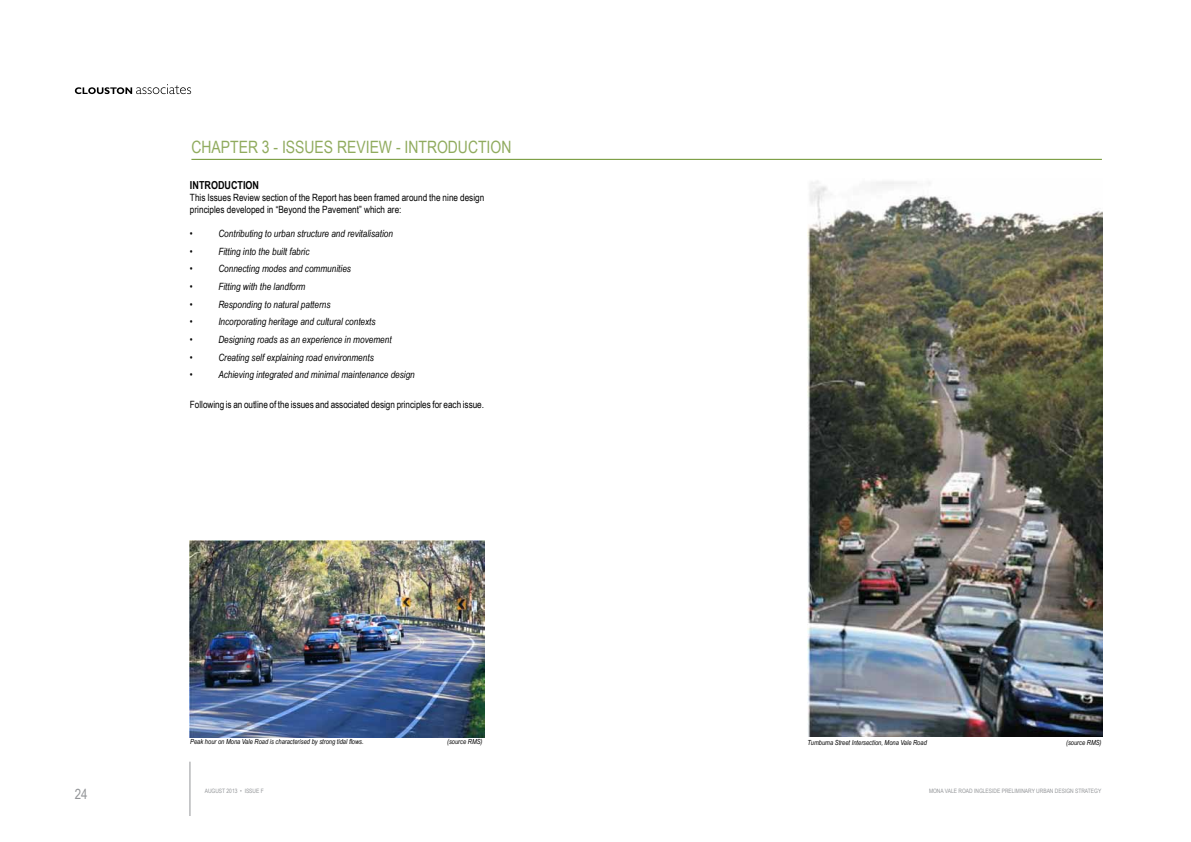
<style>
.page{position:relative;width:1191px;height:842px;background:#fff}
.page>*{position:absolute;margin:0;border:0;box-sizing:border-box;transform-origin:0 0}
.t1{font:17px "Arial Narrow";color:#90ab5e}
.t2{font:14px "Arial Narrow";color:#939598}
.t3{font:700 11px "Arial Narrow";color:#000}
.t4{font:italic 10px "Arial Narrow";color:#000}
.t5{font:10px/12px "Arial Narrow";color:#000}
.t6{font:italic 7px "Arial Narrow";color:#000}
.t7{font:6px "Arial Narrow";color:#939598}
</style>
<div class="page">
<hr style="left:190px;top:762px;width:1px;height:54px;background:#939598">
<svg style="left:75px;top:84px;width:116px;height:10px"></svg>
<hr style="left:191px;top:159px;width:911px;height:1px;background:#699028">
<img style="left:190px;top:541px;width:294px;height:196px">
<img style="left:807px;top:181px;width:295px;height:556px">
<h1 class="t1" style="left:191px;top:134px;width:31px">chapter</h1>
<h1 class="t1" style="left:262px;top:134px;width:30px">3 - issues</h1>
<h1 class="t1" style="left:337px;top:134px;width:10px">review</h1>
<h1 class="t1" style="left:396px;top:134px;width:19px">- introduction</h1>
<p class="t3" style="left:190px;top:177px;width:71px">INTRODUCTION</p>
<p class="t5" style="left:190px;top:191px;width:296px">This Issues Review section of the Report has been framed around the nine design principles developed in “Beyond the Pavement” which are:</p>
<p class="t4" style="left:190px;top:226px;width:4px">•</p>
<p class="t4" style="left:218px;top:226px;width:176px">Contributing to urban structure and revitalisation</p>
<p class="t4" style="left:190px;top:244px;width:4px">•</p>
<p class="t4" style="left:218px;top:244px;width:93px">Fitting into the built fabric</p>
<p class="t4" style="left:190px;top:262px;width:4px">•</p>
<p class="t4" style="left:218px;top:262px;width:134px">Connecting modes and communities</p>
<p class="t4" style="left:190px;top:279px;width:4px">•</p>
<p class="t4" style="left:218px;top:279px;width:89px">Fitting with the landform</p>
<p class="t4" style="left:190px;top:297px;width:4px">•</p>
<p class="t4" style="left:218px;top:297px;width:114px">Responding to natural patterns</p>
<p class="t4" style="left:190px;top:315px;width:4px">•</p>
<p class="t4" style="left:218px;top:315px;width:159px">Incorporating heritage and cultural contexts</p>
<p class="t4" style="left:190px;top:332px;width:4px">•</p>
<p class="t4" style="left:218px;top:332px;width:175px">Designing roads as an experience in movement</p>
<p class="t4" style="left:190px;top:350px;width:4px">•</p>
<p class="t4" style="left:218px;top:350px;width:157px">Creating self explaining road environments</p>
<p class="t4" style="left:190px;top:368px;width:4px">•</p>
<p class="t4" style="left:218px;top:368px;width:198px">Achieving integrated and minimal maintenance design</p>
<p class="t5" style="left:190px;top:398px;width:295px">Following is an outline of the issues and associated design principles for each issue.</p>
<h2 class="t2" style="left:75px;top:784px;width:14px">24</h2>
<p class="t6" style="left:190px;top:737px;width:175px">Peak hour on Mona Vale Road is characterised by strong tidal flows.</p>
<p class="t6" style="left:447px;top:737px;width:37px">(source RMS)</p>
<p class="t6" style="left:807px;top:738px;width:121px">Tumbuma Street Intersection, Mona Vale Road</p>
<p class="t6" style="left:1066px;top:738px;width:37px">(source RMS)</p>
<p class="t7" style="left:205px;top:787px;width:61px">AUGUST 2013 • ISSUE F</p>
<p class="t7" style="left:929px;top:787px;width:9px">Mona</p>
<p class="t7" style="left:945px;top:787px;width:7px">Vale</p>
<p class="t7" style="left:958px;top:787px;width:5px">road</p>
<p class="t7" style="left:974px;top:787px;width:4px">ingleside</p>
<p class="t7" style="left:1001px;top:787px;width:4px">preliminary</p>
<p class="t7" style="left:1036px;top:787px;width:5px">urban</p>
<p class="t7" style="left:1054px;top:787px;width:5px">design</p>
<p class="t7" style="left:1075px;top:787px;width:28px">STRATEGY</p>
</div>
